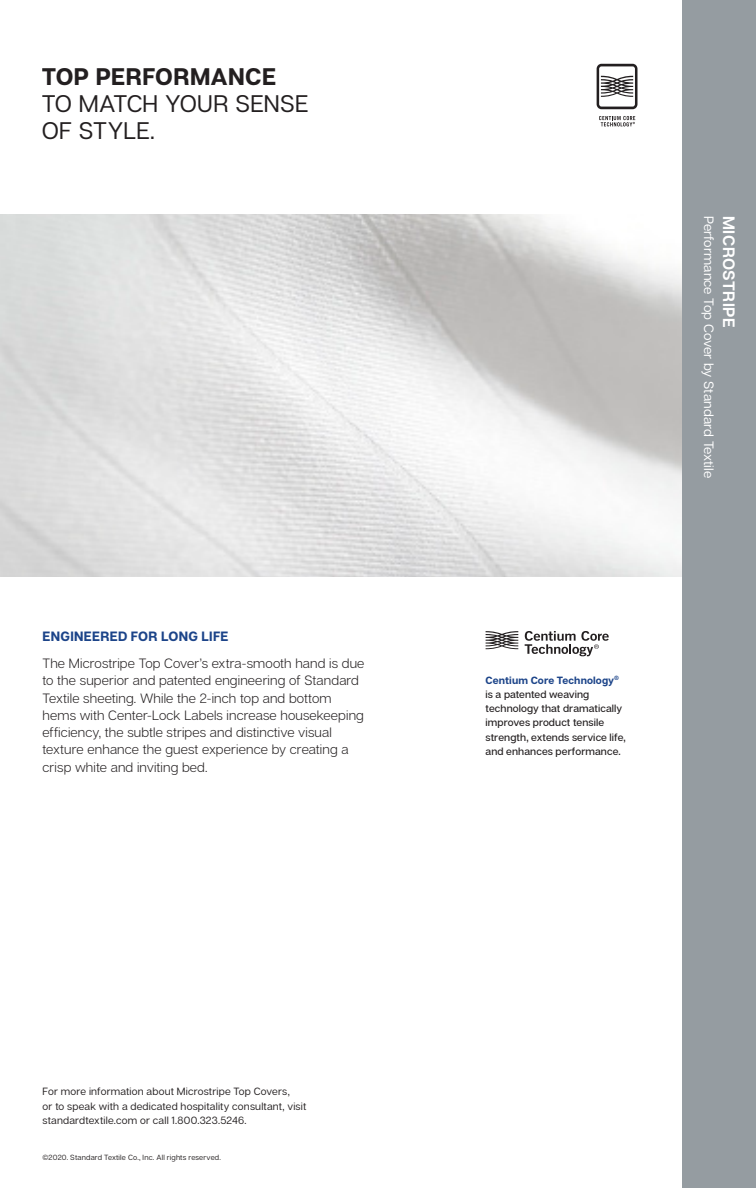
<style>
.page{position:relative;width:756px;height:1188px;background:#fff}
.page>*{position:absolute;margin:0;border:0;box-sizing:border-box;transform-origin:0 0}
.t1{font:24px/27px "Articulat CF";letter-spacing:.01em;color:#231f20}
.t2{font:700 24px "Articulat CF";letter-spacing:.02em;color:#231f20}
.t3{font:600 16.5px "Articulat CF";letter-spacing:.03em;color:#fff}
.t4{font:300 13.5px/17.2px "Articulat CF";letter-spacing:.01em;color:#231f20}
.t5{font:13.5px "Articulat CF";letter-spacing:.005em;color:#fff}
.t6{font:700 13.5px "Articulat CF";letter-spacing:.02em;color:#1c4489}
.t7{font:500 10.5px/14.2px "Articulat CF";letter-spacing:.01em;color:#231f20}
.t8{font:10.5px/14.2px "Articulat CF";letter-spacing:.02em;color:#231f20}
.t9{font:7.5px "Articulat CF";letter-spacing:.025em;color:#231f20}
.s1{font-weight:700;color:#1c4489}
</style>
<div class="page">
<svg style="left:486px;top:631px;width:32px;height:18px"></svg>
<svg style="left:525px;top:631px;width:84px;height:25px"></svg>
<svg style="left:599px;top:116px;width:36px;height:10px"></svg>
<svg style="left:597px;top:64px;width:41px;height:45px"></svg>
<div style="left:683px;top:0;width:73px;height:1188px;background:#959ca1"></div>
<h1 class="t2" style="left:42px;top:62px;width:236px">TOP PERFORMANCE</h1>
<h1 class="t1" style="left:42px;top:91px;width:268px">TO MATCH YOUR SENSE<br>OF STYLE.</h1>
<p class="t6" style="left:43px;top:628px;width:187px">ENGINEERED FOR LONG LIFE</p>
<p class="t4" style="left:43px;top:655px;width:323px">The Microstripe Top Cover’s extra-smooth hand is due to the superior and patented engineering of Standard Textile sheeting. While the 2-inch top and bottom hems with Center-Lock Labels increase housekeeping efficiency, the subtle stripes and distinctive visual texture enhance the guest experience by creating a crisp white and inviting bed.</p>
<p class="t5" style="left:717px;top:216px;width:264px;rotate:90deg">Performance Top Cover by Standard Textile</p>
<p class="t3" style="left:739px;top:216px;width:113px;rotate:90deg">MICROSTRIPE</p>
<p class="t7" style="left:486px;top:673px;width:142px"><span class="s1">Centium Core Technology</span><sup>® </sup>is a patented weaving technology that dramatically improves product tensile strength, extends service life, and enhances performance.</p>
<p class="t8" style="left:43px;top:1085px;width:249px">For more information about Microstripe Top Covers,</p>
<p class="t8" style="left:43px;top:1099px;width:265px">or to speak with a dedicated hospitality consultant, visit standardtextile.com or call 1.800.323.5246.</p>
<p class="t9" style="left:43px;top:1153px;width:180px">©2020. Standard Textile Co., Inc. All rights reserved.</p>
</div>
